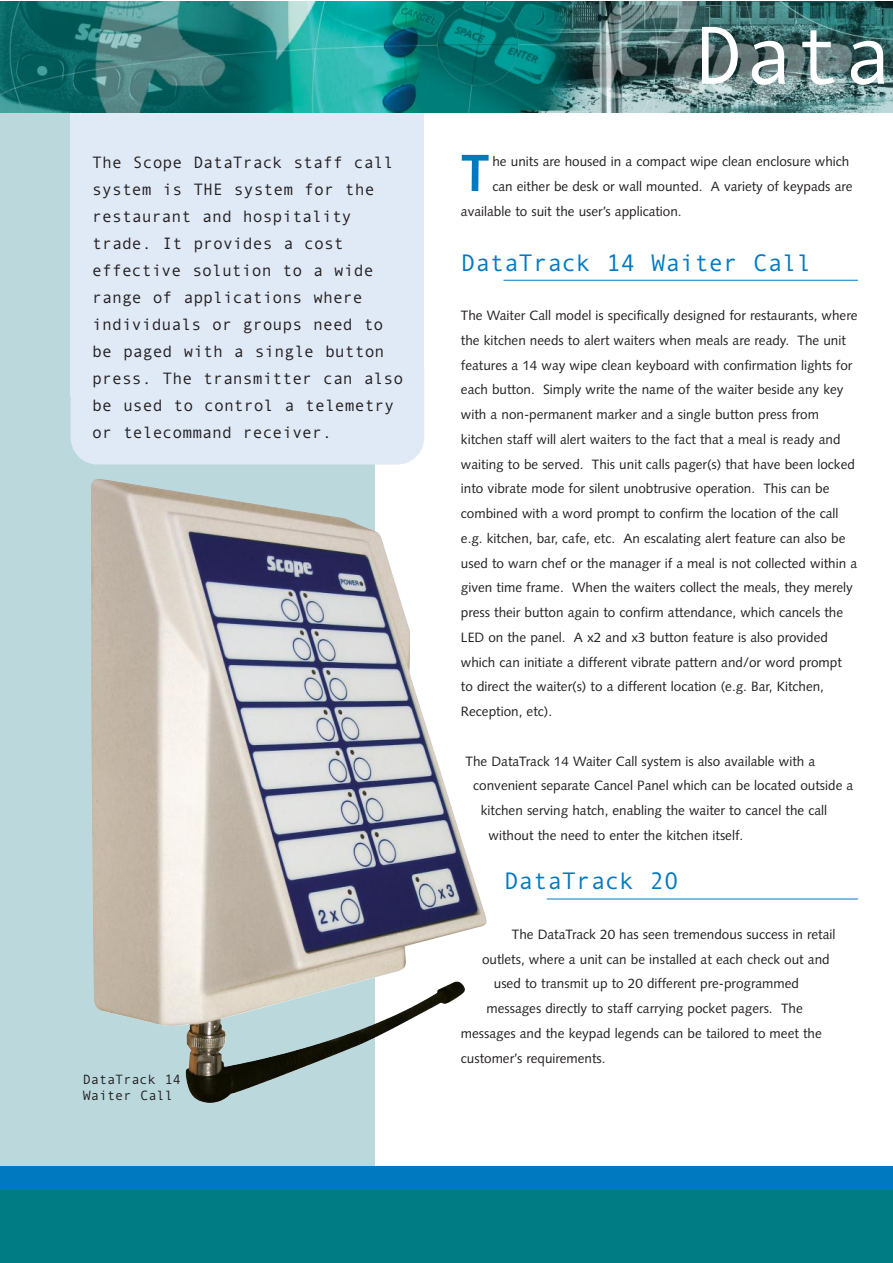
<style>
.page{position:relative;width:893px;height:1263px;background:#fff}
.page>*{position:absolute;margin:0;border:0;box-sizing:border-box;transform-origin:0 0}
.t1{font:82.5px "Monotypecom";color:#fff}
.t2{font:700 52.2px "Syntax";color:#0079c1}
.t3{font:24px "Monotypecom";color:#0079c1}
.t4{font:16.5px/27px "Monotypecom";color:#231f20}
.t5{font:13.5px/24.8px "Syntax";color:#231f20}
.t6{font:13.5px/16.2px "Monotypecom";color:#231f20}
</style>
<div class="page">
<div style="left:0;top:102px;width:374px;height:1073px;background:#bbd9dd"></div>
<div style="left:71px;top:112px;width:353px;height:284px;background:#e0e9f6"></div>
<div style="left:71px;top:344px;width:353px;height:121px;background:#e0e9f6;border-radius:27px"></div>
<div style="left:0;top:1190px;width:892px;height:73px;background:#007c85"></div>
<div style="left:0;top:1166px;width:892px;height:24px;background:#0079c1"></div>
<img style="left:0;top:2px;width:892px;height:110px">
<hr style="left:503px;top:280px;width:354px;height:1px;background:#0079c1">
<hr style="left:546px;top:899px;width:311px;height:1px;background:#0079c1">
<img style="left:91px;top:478px;width:396px;height:627px">
<p class="t4" style="left:92px;top:150px;width:312px">The Scope DataTrack staff call system is THE system for the restaurant and hospitality trade. It provides a cost effective solution to a wide range of applications where individuals or groups need to be paged with a single button press. The transmitter can also be used to control a telemetry or telecommand receiver.</p>
<p class="t6" style="left:83px;top:1073px;width:100px">DataTrack 14<br>Waiter Call</p>
<h1 class="t1" style="left:693px;top:27px;width:200px">Data</h1>
<h2 class="t2" style="left:460px;top:152px;width:31px">T</h2>
<p class="t5" style="left:492px;top:151px;width:358px">he units are housed in a compact wipe clean enclosure which</p>
<p class="t5" style="left:492px;top:175px;width:361px">can either be desk or wall mounted. A variety of keypads are</p>
<p class="t5" style="left:461px;top:200px;width:222px">available to suit the user’s application.</p>
<h3 class="t3" style="left:461px;top:254px;width:351px">DataTrack 14 Waiter Call</h3>
<p class="t5" style="left:461px;top:304px;width:398px">The Waiter Call model is specifically designed for restaurants, where the kitchen needs to alert waiters when meals are ready. The unit features a 14 way wipe clean keyboard with confirmation lights for each button. Simply write the name of the waiter beside any key with a non-permanent marker and a single button press from kitchen staff will alert waiters to the fact that a meal is ready and waiting to be served. This unit calls pager(s) that have been locked into vibrate mode for silent unobtrusive operation. This can be combined with a word prompt to confirm the location of the call e.g. kitchen, bar, cafe, etc. An escalating alert feature can also be used to warn chef or the manager if a meal is not collected within a given time frame. When the waiters collect the meals, they merely press their button again to confirm attendance, which cancels the LED on the panel. A x2 and x3 button feature is also provided which can initiate a different vibrate pattern and/or word prompt<br>to direct the waiter(s) to a different location (e.g. Bar, Kitchen, Reception, etc).</p>
<p class="t5" style="left:465px;top:750px;width:351px">The DataTrack 14 Waiter Call system is also available with a</p>
<p class="t5" style="left:473px;top:775px;width:381px">convenient separate Cancel Panel which can be located outside a</p>
<p class="t5" style="left:481px;top:799px;width:348px">kitchen serving hatch, enabling the waiter to cancel the call</p>
<p class="t5" style="left:488px;top:824px;width:256px">without the need to enter the kitchen itself.</p>
<h3 class="t3" style="left:504px;top:873px;width:176px">DataTrack 20</h3>
<p class="t5" style="left:512px;top:923px;width:325px">The DataTrack 20 has seen tremendous success in retail</p>
<p class="t5" style="left:482px;top:948px;width:349px">outlets, where a unit can be installed at each check out and</p>
<p class="t5" style="left:494px;top:973px;width:307px">used to transmit up to 20 different pre-programmed</p>
<p class="t5" style="left:486px;top:997px;width:318px">messages directly to staff carrying pocket pagers. The</p>
<p class="t5" style="left:461px;top:1022px;width:362px">messages and the keypad legends can be tailored to meet the</p>
<p class="t5" style="left:461px;top:1047px;width:146px">customer’s requirements.</p>
</div>
